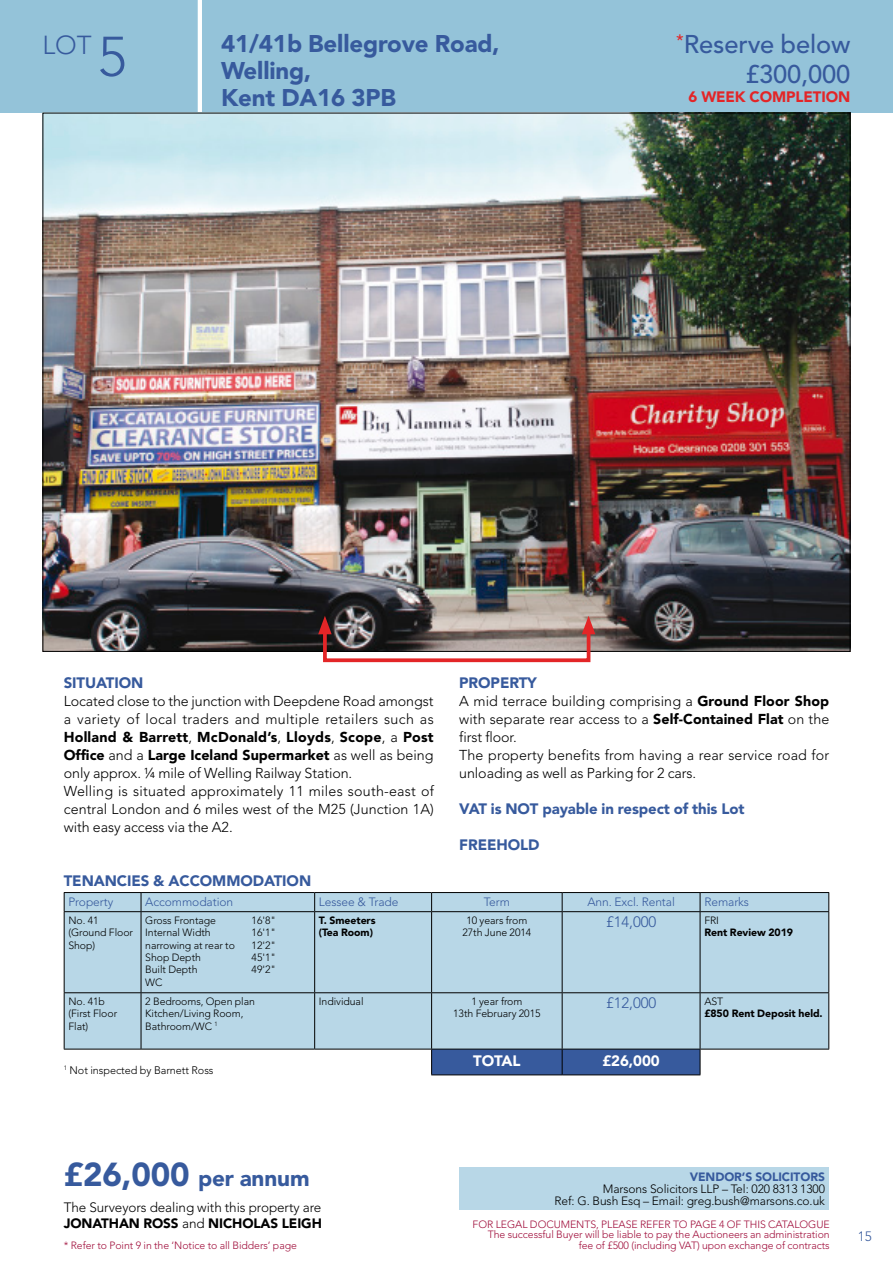
<style>
.page{position:relative;width:893px;height:1263px;background:#fff}
.page>*{position:absolute;margin:0;border:0;box-sizing:border-box;transform-origin:0 0}
.t1{font:300 25.8px "Avenir LT Std";color:#375a9d}
.t2{font:500 25.5px/29.2px "Avenir LT Std";letter-spacing:-.005em;color:#375a9d;text-align:right}
.t3{font:900 24px/27px "Avenir LT Std";letter-spacing:-.005em;color:#375a9d}
.t4{font:900 22.5px "Avenir LT Std";letter-spacing:-.005em;color:#375a9d}
.t5{font:900 15px "Avenir LT Std";letter-spacing:-.005em;color:#375a9d}
.t6{font:900 15px "Avenir LT Std";letter-spacing:-.005em;color:#e32527}
.t7{font:300 15px "Avenir LT Std";letter-spacing:-.005em;color:#375a9d}
.t8{font:900 15px "Avenir LT Std";letter-spacing:-.005em;color:#fff}
.t9{font:300 14.25px/18px "Avenir LT Std";letter-spacing:.005em;color:#000}
.t10{font:300 13.5px/16.5px "Avenir LT Std";letter-spacing:-.005em;color:#000}
.t11{font:300 13.5px "Avenir LT Std";color:#375a9d}
.t12{font:300 12px/12px "Avenir LT Std";letter-spacing:-.005em;color:#000;text-align:right}
.t13{font:300 12px "Avenir LT Std";letter-spacing:-.005em;color:#375a9d}
.t14{font:900 12px "Avenir LT Std";letter-spacing:-.005em;color:#375a9d}
.t15{font:300 10.8px "Avenir LT Std";letter-spacing:-.005em;color:#000}
.t16{font:300 10.5px/12.5px "Avenir LT Std";letter-spacing:-.005em;color:#000}
.t17{font:300 10.5px/10.5px "Avenir LT Std";letter-spacing:-.005em;color:#a00e3b;text-align:right}
.t18{font:900 10.5px/12.5px "Avenir LT Std";letter-spacing:-.005em;color:#000}
.t19{font:300 6.3px "Avenir LT Std";color:#000}
.s1{font-size:55.5px}
.s2{font-weight:900}
.s3{font-size:33px}
</style>
<div class="page">
<div style="left:0;top:0;width:893px;height:113px;background:#94c3d9"></div>
<hr style="left:198px;top:0;width:4px;height:113px;background:#fff">
<img style="left:45px;top:115px;width:803px;height:535px">
<div style="left:459px;top:1167px;width:370px;height:43px;background:#b8d7e7"></div>
<div style="left:323px;top:625px;width:267px;height:37px;border:4px solid #e32527"></div>
<svg style="left:318px;top:616px;width:14px;height:18px"></svg>
<svg style="left:582px;top:616px;width:13px;height:18px"></svg>
<div style="left:65px;top:893px;width:763px;height:156px;background:#b8d7e7"></div>
<hr style="left:141px;top:912px;width:1px;height:80px;background:#000">
<hr style="left:314px;top:912px;width:1px;height:80px;background:#000">
<hr style="left:431px;top:912px;width:1px;height:80px;background:#000">
<hr style="left:562px;top:912px;width:1px;height:80px;background:#000">
<hr style="left:700px;top:912px;width:1px;height:80px;background:#000">
<hr style="left:64px;top:992px;width:77px;height:1px;background:#000">
<hr style="left:141px;top:992px;width:174px;height:1px;background:#000">
<hr style="left:141px;top:993px;width:1px;height:56px;background:#000">
<hr style="left:315px;top:992px;width:117px;height:1px;background:#000">
<hr style="left:314px;top:993px;width:1px;height:56px;background:#000">
<hr style="left:432px;top:992px;width:130px;height:1px;background:#000">
<hr style="left:431px;top:993px;width:1px;height:56px;background:#000">
<hr style="left:562px;top:992px;width:138px;height:1px;background:#000">
<hr style="left:562px;top:993px;width:1px;height:56px;background:#000">
<hr style="left:700px;top:992px;width:129px;height:1px;background:#000">
<hr style="left:700px;top:993px;width:1px;height:56px;background:#000">
<hr style="left:64px;top:1049px;width:77px;height:1px;background:#000">
<hr style="left:141px;top:1049px;width:174px;height:1px;background:#000">
<hr style="left:315px;top:1049px;width:117px;height:1px;background:#000">
<hr style="left:700px;top:1049px;width:129px;height:1px;background:#000">
<svg style="left:141px;top:893px;width:1px;height:18px"></svg>
<hr style="left:64px;top:912px;width:1px;height:80px;background:#000">
<hr style="left:828px;top:912px;width:1px;height:80px;background:#000">
<hr style="left:64px;top:993px;width:1px;height:56px;background:#000">
<hr style="left:828px;top:993px;width:1px;height:56px;background:#000">
<svg style="left:562px;top:893px;width:1px;height:18px"></svg>
<svg style="left:700px;top:893px;width:1px;height:18px"></svg>
<svg style="left:314px;top:893px;width:1px;height:18px"></svg>
<svg style="left:431px;top:893px;width:1px;height:18px"></svg>
<hr style="left:64px;top:892px;width:77px;height:1px;background:#000">
<svg style="left:64px;top:893px;width:1px;height:18px"></svg>
<hr style="left:141px;top:892px;width:174px;height:1px;background:#000">
<hr style="left:315px;top:892px;width:117px;height:1px;background:#000">
<hr style="left:432px;top:892px;width:130px;height:1px;background:#000">
<hr style="left:562px;top:892px;width:138px;height:1px;background:#000">
<hr style="left:700px;top:892px;width:129px;height:1px;background:#000">
<svg style="left:828px;top:893px;width:1px;height:18px"></svg>
<hr style="left:64px;top:911px;width:77px;height:1px;background:#000">
<hr style="left:141px;top:911px;width:174px;height:1px;background:#000">
<hr style="left:315px;top:911px;width:117px;height:1px;background:#000">
<hr style="left:432px;top:911px;width:130px;height:1px;background:#000">
<hr style="left:562px;top:911px;width:138px;height:1px;background:#000">
<hr style="left:700px;top:911px;width:129px;height:1px;background:#000">
<div style="left:431px;top:1049px;width:270px;height:26px;background:#375a9d"></div>
<hr style="left:431px;top:1074px;width:131px;height:1px;background:#000">
<hr style="left:562px;top:1074px;width:138px;height:1px;background:#000">
<h1 class="t1" style="left:43px;top:30px;width:86px">LOT <span class="s1">5</span></h1>
<h3 class="t3" style="left:221px;top:30px;width:280px">41/41b Bellegrove Road,<br>Welling,<br>Kent DA16 3PB</h3>
<h2 class="t2" style="left:676px;top:30px;width:176px"><sup>*</sup>Reserve below £300,000</h2>
<p class="t6" style="left:689px;top:88px;width:163px">6 WEEK COMPLETION</p>
<p class="t5" style="left:64px;top:673px;width:81px">SITUATION</p>
<p class="t9" style="left:64px;top:692px;width:372px">Located close to the junction with Deepdene Road amongst a variety of local traders and multiple retailers such as <span class="s2">Holland &amp; Barrett</span>, <span class="s2">McDonald’s</span>, <span class="s2">Lloyds</span>, <span class="s2">Scope</span>, a <span class="s2">Post Office</span> and a <span class="s2">Large Iceland Supermarket</span> as well as being only approx. ¼ mile of Welling Railway Station.<br>Welling is situated approximately 11 miles south-east of central London and 6 miles west of the M25 (Junction 1A) with easy access via the A2.</p>
<p class="t5" style="left:459px;top:673px;width:79px">PROPERTY</p>
<p class="t9" style="left:459px;top:692px;width:372px">A mid terrace building comprising a <span class="s2">Ground Floor Shop </span>with separate rear access to a <span class="s2">Self-Contained Flat</span> on the first floor.<br>The property benefits from having a rear service road for unloading as well as Parking for 2 cars.</p>
<p class="t5" style="left:459px;top:799px;width:287px">VAT is NOT payable in respect of this Lot</p>
<p class="t5" style="left:459px;top:835px;width:82px">FREEHOLD</p>
<p class="t5" style="left:64px;top:871px;width:249px">TENANCIES &amp; ACCOMMODATION</p>
<p class="t13" style="left:68px;top:894px;width:46px">Property</p>
<p class="t13" style="left:145px;top:894px;width:89px">Accommodation</p>
<p class="t13" style="left:319px;top:894px;width:81px">Lessee &amp; Trade</p>
<p class="t13" style="left:484px;top:894px;width:28px">Term</p>
<p class="t13" style="left:587px;top:894px;width:89px">Ann. Excl. Rental</p>
<p class="t13" style="left:704px;top:894px;width:46px">Remarks</p>
<p class="t16" style="left:68px;top:914px;width:66px">No. 41 (Ground Floor<br>Shop)</p>
<p class="t16" style="left:145px;top:914px;width:72px">Gross Frontage</p>
<p class="t16" style="left:252px;top:914px;width:26px">16'8"</p>
<p class="t18" style="left:319px;top:914px;width:58px">T. Smeeters (Tea Room)</p>
<p class="t16" style="left:462px;top:914px;width:70px;text-align:center">10 years from<br>27th June 2014</p>
<p class="t7" style="left:606px;top:913px;width:52px">£14,000</p>
<p class="t16" style="left:704px;top:914px;width:16px">FRI</p>
<p class="t16" style="left:145px;top:926px;width:67px">Internal Width</p>
<p class="t16" style="left:252px;top:926px;width:26px">16'1"</p>
<p class="t16" style="left:145px;top:939px;width:91px">narrowing at rear to</p>
<p class="t16" style="left:252px;top:939px;width:26px">12'2"</p>
<p class="t16" style="left:145px;top:951px;width:57px">Shop Depth</p>
<p class="t16" style="left:252px;top:951px;width:26px">45'1"</p>
<p class="t16" style="left:145px;top:963px;width:54px">Built Depth</p>
<p class="t16" style="left:252px;top:963px;width:26px">49'2"</p>
<p class="t16" style="left:145px;top:976px;width:19px">WC</p>
<p class="t18" style="left:704px;top:926px;width:90px">Rent Review 2019</p>
<p class="t16" style="left:68px;top:995px;width:50px">No. 41b (First Floor<br>Flat)</p>
<p class="t16" style="left:145px;top:995px;width:111px">2 Bedrooms, Open plan<br>Kitchen/Living Room,<br>Bathroom/WC <sup>1</sup></p>
<p class="t16" style="left:319px;top:995px;width:46px">Individual</p>
<p class="t16" style="left:453px;top:995px;width:89px;text-align:center">1 year from<br>13th February 2015</p>
<p class="t7" style="left:606px;top:994px;width:52px">£12,000</p>
<p class="t16" style="left:704px;top:995px;width:20px">AST</p>
<p class="t18" style="left:704px;top:1007px;width:120px">£850 Rent Deposit held.</p>
<p class="t15" style="left:70px;top:1064px;width:146px">Not inspected by Barnett Ross</p>
<p class="t19" style="left:64px;top:1064px;width:5px">1</p>
<p class="t8" style="left:473px;top:1052px;width:49px">TOTAL</p>
<p class="t8" style="left:602px;top:1052px;width:59px">£26,000</p>
<h3 class="t4" style="left:64px;top:1164px;width:247px"><span class="s3">£26,000</span> per annum</h3>
<p class="t14" style="left:690px;top:1169px;width:137px">VENDOR’S SOLICITORS</p>
<p class="t12" style="left:554px;top:1182px;width:272px">Marsons Solicitors LLP – Tel: 020 8313 1300<br>Ref: G. Bush Esq – Email: greg.bush@marsons.co.uk</p>
<p class="t10" style="left:64px;top:1199px;width:260px">The Surveyors dealing with this property are<br><span class="s2">JONATHAN ROSS</span> and <span class="s2">NICHOLAS LEIGH</span></p>
<p class="t17" style="left:473px;top:1219px;width:359px">FOR LEGAL DOCUMENTS, PLEASE REFER TO PAGE 4 OF THIS CATALOGUE<br>The successful Buyer will be liable to pay the Auctioneers an administration fee of £500 (including VAT) upon exchange of contracts</p>
<p class="t17" style="left:64px;top:1240px;width:235px">* Refer to Point 9 in the ‘Notice to all Bidders’ page</p>
<p class="t11" style="left:858px;top:1229px;width:15px">15</p>
</div>
